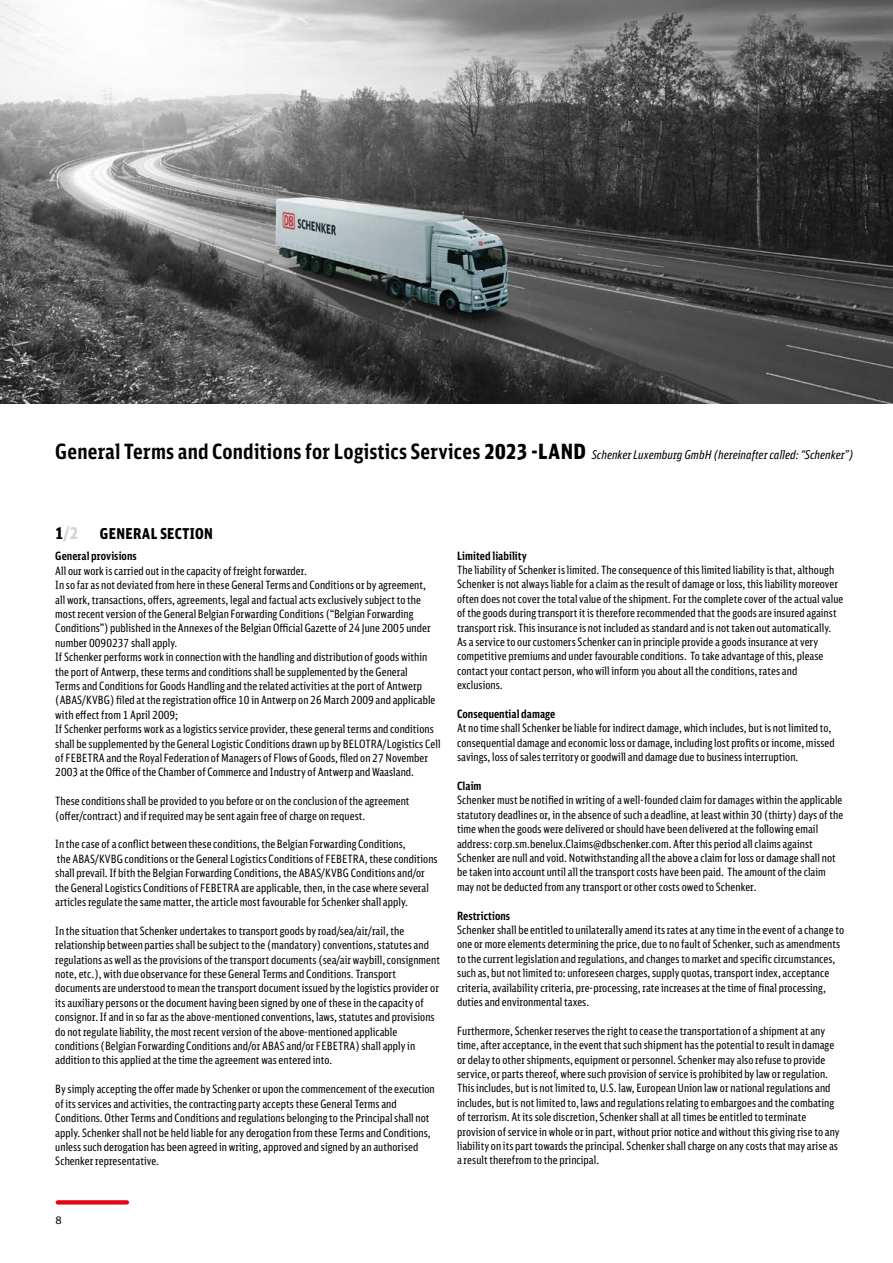
<style>
.page{position:relative;width:893px;height:1263px;background:#fff}
.page>*{position:absolute;margin:0;border:0;box-sizing:border-box;transform-origin:0 0}
.body_grid{font:900 16.5px "DB Sans Comp";color:#d2d1d8}
.body_grid-2{font:900 15px "DB Sans Comp";letter-spacing:.02em;color:#000}
.body_grid-3{font:italic 12px "DB Sans Comp";letter-spacing:.005em;color:#000}
.body_grid-4{font:11.4px/14.4px "DB Sans Comp";letter-spacing:.005em;color:#000}
.body_grid-5{font:700 11.4px "DB Sans Comp";letter-spacing:.005em;color:#000}
.t1{font:10.5px "DB Sans";color:#000}
.s1{font-weight:700;font-style:normal;font-size:21px}
.s2{font-weight:900;font-style:normal;font-size:21px}
.s3{color:#000}
</style>
<div class="page">
<img style="left:0;top:0;width:893px;height:404px">
<svg style="left:58px;top:1200px;width:69px;height:4px"></svg>
<p class="body_grid-3" style="left:55px;top:448px;width:800px"><span class="s1">General Terms and Conditions for Logistics Services</span> <span class="s2">2023 -LAND</span> Schenker Luxemburg GmbH (hereinafter called: “Schenker”)</p>
<p class="body_grid" style="left:55px;top:522px;width:24px"><span class="s3">1</span>/2</p>
<p class="body_grid-2" style="left:100px;top:524px;width:114px">GENERAL SECTION</p>
<p class="body_grid-5" style="left:55px;top:549px;width:83px">General provisions</p>
<p class="body_grid-4" style="left:55px;top:563px;width:253px">All our work is carried out in the capacity of freight forwarder.</p>
<p class="body_grid-4" style="left:55px;top:578px;width:372px">In so far as not deviated from here in these General Terms and Conditions or by agreement,</p>
<p class="body_grid-4" style="left:55px;top:592px;width:377px">all work, transactions, offers, agreements, legal and factual acts exclusively subject to the most recent version of the General Belgian Forwarding Conditions (“Belgian Forwarding Conditions”) published in the Annexes of the Belgian Official Gazette of 24 June 2005 under number 0090237 shall apply.</p>
<p class="body_grid-4" style="left:55px;top:650px;width:374px">If Schenker performs work in connection with the handling and distribution of goods within the port of Antwerp, these terms and conditions shall be supplemented by the General</p>
<p class="body_grid-4" style="left:55px;top:679px;width:382px">Terms and Conditions for Goods Handling and the related activities at the port of Antwerp (ABAS/KVBG) filed at the registration office 10 in Antwerp on 26 March 2009 and applicable with effect from 1 April 2009;</p>
<p class="body_grid-4" style="left:55px;top:722px;width:387px">If Schenker performs work as a logistics service provider, these general terms and conditions shall be supplemented by the General Logistic Conditions drawn up by BELOTRA/Logistics Cell of FEBETRA and the Royal Federation of Managers of Flows of Goods, filed on 27 November 2003 at the Office of the Chamber of Commerce and Industry of Antwerp and Waasland.</p>
<p class="body_grid-4" style="left:55px;top:794px;width:356px">These conditions shall be provided to you before or on the conclusion of the agreement</p>
<p class="body_grid-4" style="left:55px;top:808px;width:312px">(offer/contract) and if required may be sent again free of charge on request.</p>
<p class="body_grid-4" style="left:55px;top:837px;width:352px">In the case of a conflict between these conditions, the Belgian Forwarding Conditions,</p>
<p class="body_grid-4" style="left:55px;top:851px;width:384px">the ABAS/KVBG conditions or the General Logistics Conditions of FEBETRA, these conditions shall prevail. If bith the Belgian Forwarding Conditions, the ABAS/KVBG Conditions and/or</p>
<p class="body_grid-4" style="left:55px;top:880px;width:375px">the General Logistics Conditions of FEBETRA are applicable, then, in the case where several articles regulate the same matter, the article most favourable for Schenker shall apply.</p>
<p class="body_grid-4" style="left:55px;top:923px;width:386px">In the situation that Schenker undertakes to transport goods by road/sea/air/rail, the relationship between parties shall be subject to the (mandatory) conventions, statutes and regulations as well as the provisions of the transport documents (sea/air waybill, consignment note, etc.), with due observance for these General Terms and Conditions. Transport documents are understood to mean the transport document issued by the logistics provider or its auxiliary persons or the document having been signed by one of these in the capacity of consignor. If and in so far as the above-mentioned conventions, laws, statutes and provisions do not regulate liability, the most recent version of the above-mentioned applicable conditions (Belgian Forwarding Conditions and/or ABAS and/or FEBETRA) shall apply in addition to this applied at the time the agreement was entered into.</p>
<p class="body_grid-4" style="left:55px;top:1082px;width:381px">By simply accepting the offer made by Schenker or upon the commencement of the execution of its services and activities, the contracting party accepts these General Terms and Conditions. Other Terms and Conditions and regulations belonging to the Principal shall not apply. Schenker shall not be held liable for any derogation from these Terms and Conditions, unless such derogation has been agreed in writing, approved and signed by an authorised Schenker representative.</p>
<p class="body_grid-5" style="left:457px;top:548px;width:71px">Limited liability</p>
<p class="body_grid-4" style="left:457px;top:562px;width:388px">The liability of Schenker is limited. The consequence of this limited liability is that, although Schenker is not always liable for a claim as the result of damage or loss, this liability moreover often does not cover the total value of the shipment. For the complete cover of the actual value of the goods during transport it is therefore recommended that the goods are insured against transport risk. This insurance is not included as standard and is not taken out automatically.</p>
<p class="body_grid-4" style="left:457px;top:634px;width:368px">As a service to our customers Schenker can in principle provide a goods insurance at very competitive premiums and under favourable conditions. To take advantage of this, please contact your contact person, who will inform you about all the conditions, rates and exclusions.</p>
<p class="body_grid-5" style="left:457px;top:707px;width:100px">Consequential damage</p>
<p class="body_grid-4" style="left:457px;top:721px;width:379px">At no time shall Schenker be liable for indirect damage, which includes, but is not limited to, consequential damage and economic loss or damage, including lost profits or income, missed savings, loss of sales territory or goodwill and damage due to business interruption.</p>
<p class="body_grid-5" style="left:457px;top:779px;width:26px">Claim</p>
<p class="body_grid-4" style="left:457px;top:793px;width:388px">Schenker must be notified in writing of a well-founded claim for damages within the applicable statutory deadlines or, in the absence of such a deadline, at least within 30 (thirty) days of the time when the goods were delivered or should have been delivered at the following email address: corp.sm.benelux.Claims@dbschenker.com. After this period all claims against Schenker are null and void. Notwithstanding all the above a claim for loss or damage shall not be taken into account until all the transport costs have been paid. The amount of the claim may not be deducted from any transport or other costs owed to Schenker.</p>
<p class="body_grid-5" style="left:457px;top:908px;width:55px">Restrictions</p>
<p class="body_grid-4" style="left:457px;top:922px;width:388px">Schenker shall be entitled to unilaterally amend its rates at any time in the event of a change to one or more elements determining the price, due to no fault of Schenker, such as amendments to the current legislation and regulations, and changes to market and specific circumstances, such as, but not limited to: unforeseen charges, supply quotas, transport index, acceptance criteria, availability criteria, pre-processing, rate increases at the time of final processing, duties and environmental taxes.</p>
<p class="body_grid-4" style="left:457px;top:1023px;width:384px">Furthermore, Schenker reserves the right to cease the transportation of a shipment at any time, after acceptance, in the event that such shipment has the potential to result in damage or delay to other shipments, equipment or personnel. Schenker may also refuse to provide service, or parts thereof, where such provision of service is prohibited by law or regulation.<br>This includes, but is not limited to, U.S. law, European Union law or national regulations and includes, but is not limited to, laws and regulations relating to embargoes and the combating of terrorism. At its sole discretion, Schenker shall at all times be entitled to terminate provision of service in whole or in part, without prior notice and without this giving rise to any liability on its part towards the principal. Schenker shall charge on any costs that may arise as a result therefrom to the principal.</p>
<p class="t1" style="left:56px;top:1213px;width:8px">8</p>
</div>
